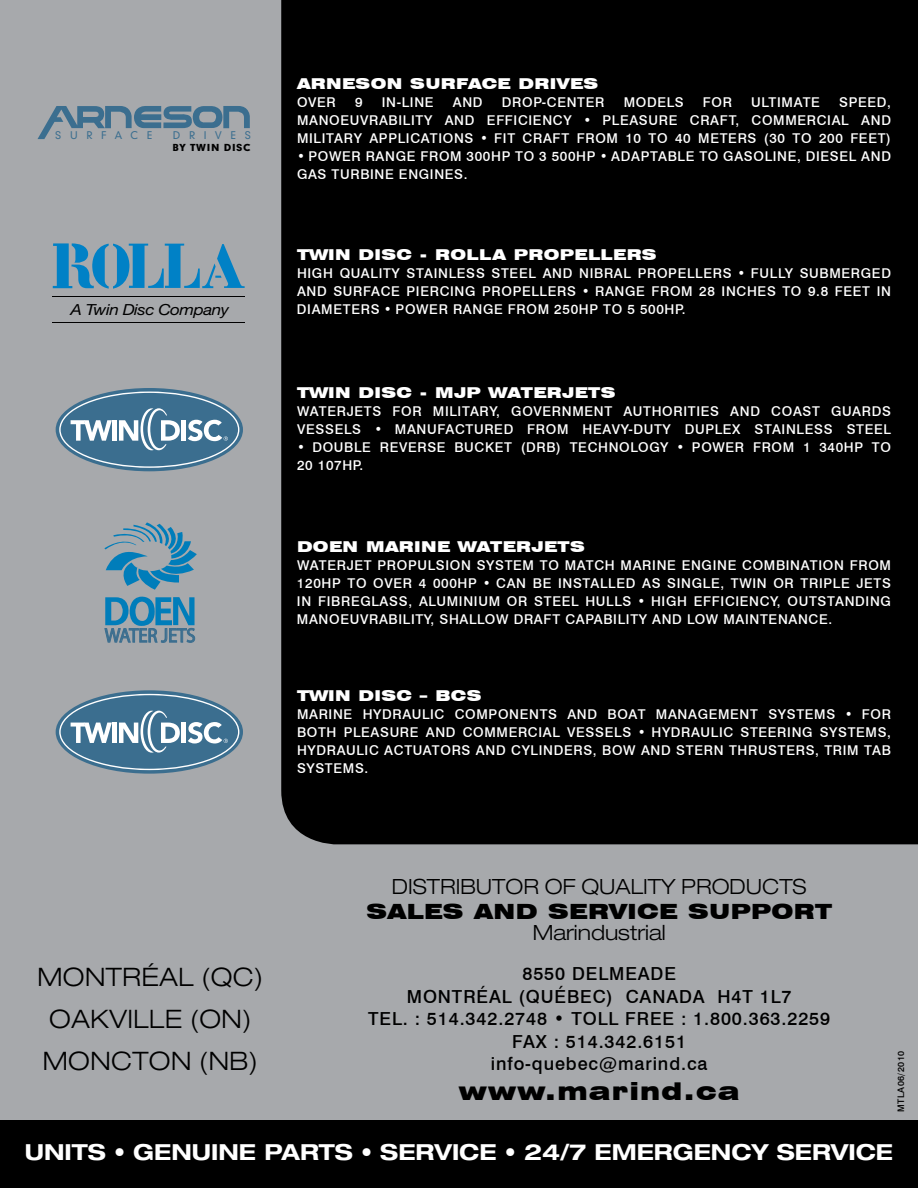
<style>
.page{position:relative;width:918px;height:1188px;background:#a7a9ac}
.page>*{position:absolute;margin:0;border:0;box-sizing:border-box;transform-origin:0 0}
.t1{font:300 expanded 25.5px/42px "Helvetica Neue";letter-spacing:.015em;color:#000}
.t2{font:900 expanded 24px "Swiss 721 BT";letter-spacing:.05em;color:#000}
.t3{font:700 expanded 22.2px "Helvetica Neue";color:#fff}
.t4{font:300 expanded 21px "Helvetica Neue";color:#000}
.t5{font:900 expanded 21px "Swiss 721 BT";color:#000}
.t6{font:20.25px "Myriad";color:#3b6e8f;scale:.92 1}
.t7{font:500 18px/22.5px "Swiss 721 BT";letter-spacing:.05em;color:#000}
.t8{font:italic 15.3px "Helvetica Neue";letter-spacing:-.03em;color:#000;scale:1.12 1}
.t9{font:900 expanded 15px "Swiss 721 BT";letter-spacing:.025em;color:#fff}
.t10{font:500 13.5px/18px "Swiss 721 BT";letter-spacing:.05em;color:#fff}
.t11{font:10.2px "Geometric 706 BT Medium B";letter-spacing:.84em;color:#3b6e8f}
.t12{font:9.3px "Geometric 706 BT Black B";letter-spacing:.07em;color:#000;scale:1.05 1}
.t13{font:500 9px "Swiss 721 BT";letter-spacing:.05em;color:#000}
</style>
<div class="page">
<div style="left:281px;top:0;width:637px;height:844px;background:#000"></div>
<div style="left:0;top:1120px;width:918px;height:68px;background:#000"></div>
<div style="left:56px;top:388px;width:187px;height:83px;background:#3b6e8f;border-radius:50%"></div>
<svg style="left:59px;top:392px;width:180px;height:76px"></svg>
<svg style="left:37px;top:106px;width:213px;height:33px"></svg>
<svg style="left:53px;top:243px;width:192px;height:46px"></svg>
<hr style="left:52px;top:296px;width:193px;height:1px;background:#000">
<hr style="left:52px;top:322px;width:193px;height:1px;background:#000">
<svg style="left:56px;top:690px;width:187px;height:84px"></svg>
<svg style="left:59px;top:694px;width:180px;height:76px;background:#6d90a6"></svg>
<svg style="left:104px;top:522px;width:93px;height:68px"></svg>
<svg style="left:104px;top:596px;width:91px;height:47px"></svg>
<p class="t11" style="left:55px;top:129px;width:99px">SURFACE</p>
<p class="t11" style="left:173px;top:129px;width:80px">DRIVES</p>
<p class="t12" style="left:172px;top:142px;width:76px">BY TWIN DISC</p>
<p class="t8" style="left:71px;top:300px;width:143px">A Twin Disc Company</p>
<h3 class="t6" style="left:105px;top:625px;width:100px">WATER JETS</h3>
<p class="t9" style="left:297px;top:75px;width:303px">ARNESON SURFACE DRIVES</p>
<p class="t10" style="left:297px;top:93px;width:40px">OVER</p>
<p class="t10" style="left:355px;top:93px;width:9px">9</p>
<p class="t10" style="left:382px;top:93px;width:53px">IN-LINE</p>
<p class="t10" style="left:453px;top:93px;width:30px">AND</p>
<p class="t10" style="left:502px;top:93px;width:104px">DROP-CENTER</p>
<p class="t10" style="left:624px;top:93px;width:62px">MODELS</p>
<p class="t10" style="left:703px;top:93px;width:31px">FOR</p>
<p class="t10" style="left:751px;top:93px;width:70px">ULTIMATE</p>
<p class="t10" style="left:297px;top:93px;width:596px;text-indent:542px">SPEED,<br>MANOEUVRABILITY AND EFFICIENCY • PLEASURE CRAFT, COMM ERCIAL AND<br>MILITARY APPLICATIONS • FIT CRAFT FROM 10 TO 40 METERS (30 TO 200 FEET)</p>
<p class="t10" style="left:297px;top:147px;width:594px">• POWER RANGE FROM 300HP TO 3 500HP • ADAPTABLE TO GASOLINE, DIESEL AND<br>GAS TURBINE ENGINES.</p>
<p class="t9" style="left:297px;top:246px;width:361px">TWIN DISC - ROLLA PROPELLERS</p>
<p class="t10" style="left:297px;top:264px;width:596px">HIGH QUALITY STAINLESS STEEL AND NIBRAL PROPELLERS • FULLY SUBM ERGED<br>AND SURFACE PIERCING PROPELLERS • RANGE FROM 28 I NCHES TO 9.8 FEET IN<br>DIAMETERS • POWER RANGE FROM 250HP TO 5 500HP.</p>
<p class="t9" style="left:297px;top:384px;width:320px">TWIN DISC - MJP WATERJETS</p>
<p class="t10" style="left:297px;top:402px;width:596px">WATERJETS FOR MILITARY, GOVERNMENT AUTHORITIES AND COAST GUARDS<br>VESSELS • MANUFACTURED FROM HEAVY-DUTY DUPLEX STAINLESS STEEL</p>
<p class="t10" style="left:297px;top:438px;width:557px">• DOUBLE REVERSE BUCKET (DRB) TECHNOLOGY • POWER FROM 1 340HP</p>
<p class="t10" style="left:872px;top:438px;width:21px">TO</p>
<p class="t10" style="left:297px;top:456px;width:68px">20 107HP.</p>
<p class="t9" style="left:297px;top:537px;width:289px">DOEN MARINE WATERJETS</p>
<p class="t10" style="left:297px;top:556px;width:593px">WATERJET PROPULSION SYSTEM TO MATCH MARINE ENGINE COMBINATION FROM<br>120HP</p>
<p class="t10" style="left:297px;top:574px;width:596px;text-align:justify;text-indent:51px">TO OVER 4 000HP • CAN BE INSTALLED AS SINGLE, TWIN OR TRIPLE JETS IN FIBREGLASS, ALUMINIUM OR STEEL HULLS • HIGH EFFICIENCY, OUTSTANDING MANOEUVRABILITY, SHALLOW DRAFT CAPABILITY AND LOW MAINTENANC E.</p>
<p class="t9" style="left:297px;top:687px;width:186px">TWIN DISC – BCS</p>
<p class="t10" style="left:297px;top:705px;width:596px;text-align:justify">MARINE HYDRAULIC COMPONENTS AND BOAT MANAGEMENT SYSTEMS • FOR BOTH PLEASURE AND COMM ERC IAL VESSELS • HYDRAULIC STEERING SYSTEMS, HYDRAULIC ACTUATORS AND CYLINDERS, BOW AND STERN THRUSTERS, TRIM TAB SYSTEMS.</p>
<h3 class="t4" style="left:392px;top:874px;width:101px">DISTRIBUTO</h3>
<h3 class="t4" style="left:523px;top:874px;width:285px">R OF QUALITY PRODUCTS</h3>
<h3 class="t5" style="left:367px;top:899px;width:41px">SALES</h3>
<h3 class="t5" style="left:474px;top:899px;width:23px">AND</h3>
<h3 class="t5" style="left:548px;top:899px;width:20px">SERVICE</h3>
<h3 class="t5" style="left:688px;top:899px;width:22px">SUPPORT</h3>
<h3 class="t4" style="left:533px;top:920px;width:134px">Marindustrial</h3>
<h1 class="t1" style="left:43px;top:955px;width:222px;text-indent:79px">RÉAL (QC)<br>OAKVILLE (ON)<br>MONCTON</h1>
<h1 class="t1" style="left:37px;top:955px;width:46px">MONT</h1>
<h1 class="t1" style="left:199px;top:1039px;width:60px">(NB)</h1>
<h3 class="t7" style="left:407px;top:962px;width:271px;text-indent:116px">8550 DELMEADE<br>MONTRÉAL (QUÉBEC) CANA</h3>
<h3 class="t7" style="left:679px;top:985px;width:114px">DA H4T 1L7</h3>
<h3 class="t7" style="left:368px;top:1007px;width:216px">TEL. : 514.342.2748 • TOLL</h3>
<h3 class="t7" style="left:625px;top:1007px;width:13px">FREE</h3>
<h3 class="t7" style="left:681px;top:1007px;width:151px">: 1.800.363.2259</h3>
<h3 class="t7" style="left:512px;top:1030px;width:175px">FAX : 514.342.6151</h3>
<h3 class="t7" style="left:491px;top:1052px;width:218px">INFO-QUEBEC@MARIND.CA</h3>
<h2 class="t2" style="left:459px;top:1077px;width:282px">WWW.MARIND.CA</h2>
<p class="t13" style="left:896px;top:1112px;width:63px;rotate:-90deg">MTLA06/2010</p>
<h3 class="t3" style="left:25px;top:1139px;width:149px">UNITS • GENU</h3>
<h3 class="t3" style="left:211px;top:1139px;width:26px">INE</h3>
<h3 class="t3" style="left:264px;top:1139px;width:19px">PARTS</h3>
<h3 class="t3" style="left:361px;top:1139px;width:39px">• SER</h3>
<h3 class="t3" style="left:434px;top:1139px;width:44px">VICE</h3>
<h3 class="t3" style="left:505px;top:1139px;width:209px">• 24/7 EMERGENC</h3>
<h3 class="t3" style="left:751px;top:1139px;width:45px">Y SER</h3>
<h3 class="t3" style="left:831px;top:1139px;width:44px">VICE</h3>
</div>
